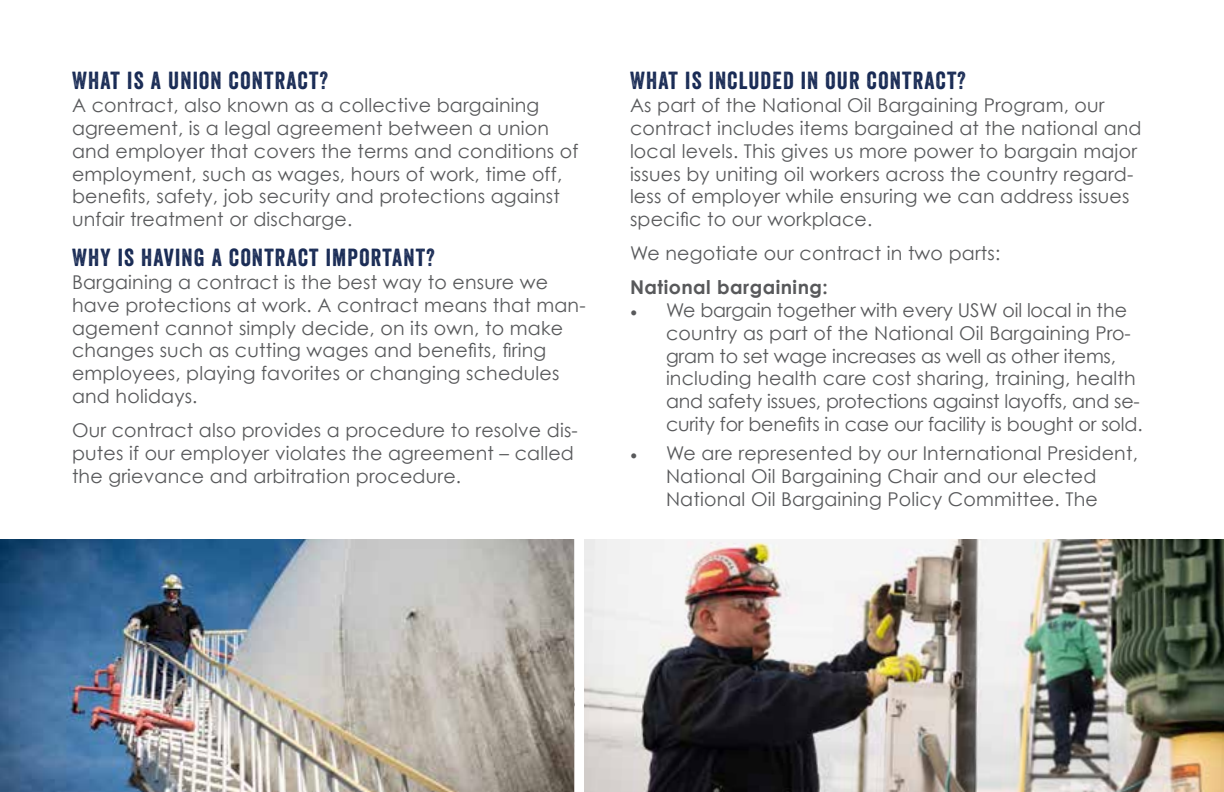
<style>
.page{position:relative;width:1224px;height:792px;background:#fff}
.page>*{position:absolute;margin:0;border:0;box-sizing:border-box;transform-origin:0 0}
.t1{font:24px "Veneer";letter-spacing:.05em;color:#182a54}
.t2{font:19px/22.8px "Century Gothic";letter-spacing:.01em;color:#58595b}
.t3{font:19px/22.8px "Century Gothic";letter-spacing:-.01em;color:#58595b}
.t4{font:700 19px "Century Gothic";letter-spacing:.025em;color:#58595b}
.s1{font-family:"Minion Pro"}
</style>
<div class="page">
<img style="left:0;top:540px;width:575px;height:252px">
<img style="left:584px;top:540px;width:640px;height:252px">
<p class="t1" style="left:72px;top:66px;width:257px">WHAT IS A UNION CONTRACT?</p>
<p class="t2" style="left:72px;top:94px;width:508px">A contract, also known as a collective bargaining agreement, is a legal agreement between a union and employer that covers the terms and conditions of employment, such as wages, hours of work, time off, benefits, safety, job security and protections against unfair treatment or discharge.</p>
<p class="t1" style="left:72px;top:243px;width:364px">WHY IS HAVING A CONTRACT IMPORTANT?</p>
<p class="t2" style="left:72px;top:270px;width:515px">Bargaining a contract is the best way to ensure we have protections at work. A contract means that man&shy;agement cannot simply decide, on its own, to make changes such as cutting wages and benefits, firing employees, playing favorites or changing schedules and holidays.</p>
<p class="t2" style="left:72px;top:418px;width:507px">Our contract also provides a procedure to resolve dis&shy;putes if our employer violates the agreement – called the grievance and arbitration procedure.</p>
<p class="t1" style="left:630px;top:66px;width:337px">WHAT IS INCLUDED IN OUR CONTRACT?</p>
<p class="t2" style="left:630px;top:94px;width:513px">As part of the National Oil Bargaining Program, our contract includes items bargained at the national and local levels. This gives us more power to bargain major issues by uniting oil workers across the country regard&shy;less of employer while ensuring we can address issues specific to our workplace.</p>
<p class="t2" style="left:630px;top:242px;width:372px">We negotiate our contract in two parts:</p>
<p class="t4" style="left:630px;top:275px;width:199px">National bargaining:</p>
<p class="t3" style="left:666px;top:298px;width:478px;text-indent:-36px"><span class="s1">•</span> We bargain together with every USW oil local in the country as part of the National Oil Bargaining Pro&shy;gram to set wage increases as well as other items, including health care cost sharing, training, health and safety issues, protections against layoffs, and se&shy;curity for benefits in case our facility is bought or sold.</p>
<p class="t2" style="left:630px;top:441px;width:509px;text-align:center"><span class="s1">•</span> We are represented by our International President,<br>National Oil Bargaining Chair and our elected<br>National Oil Bargaining Policy Committee. The</p>
</div>
